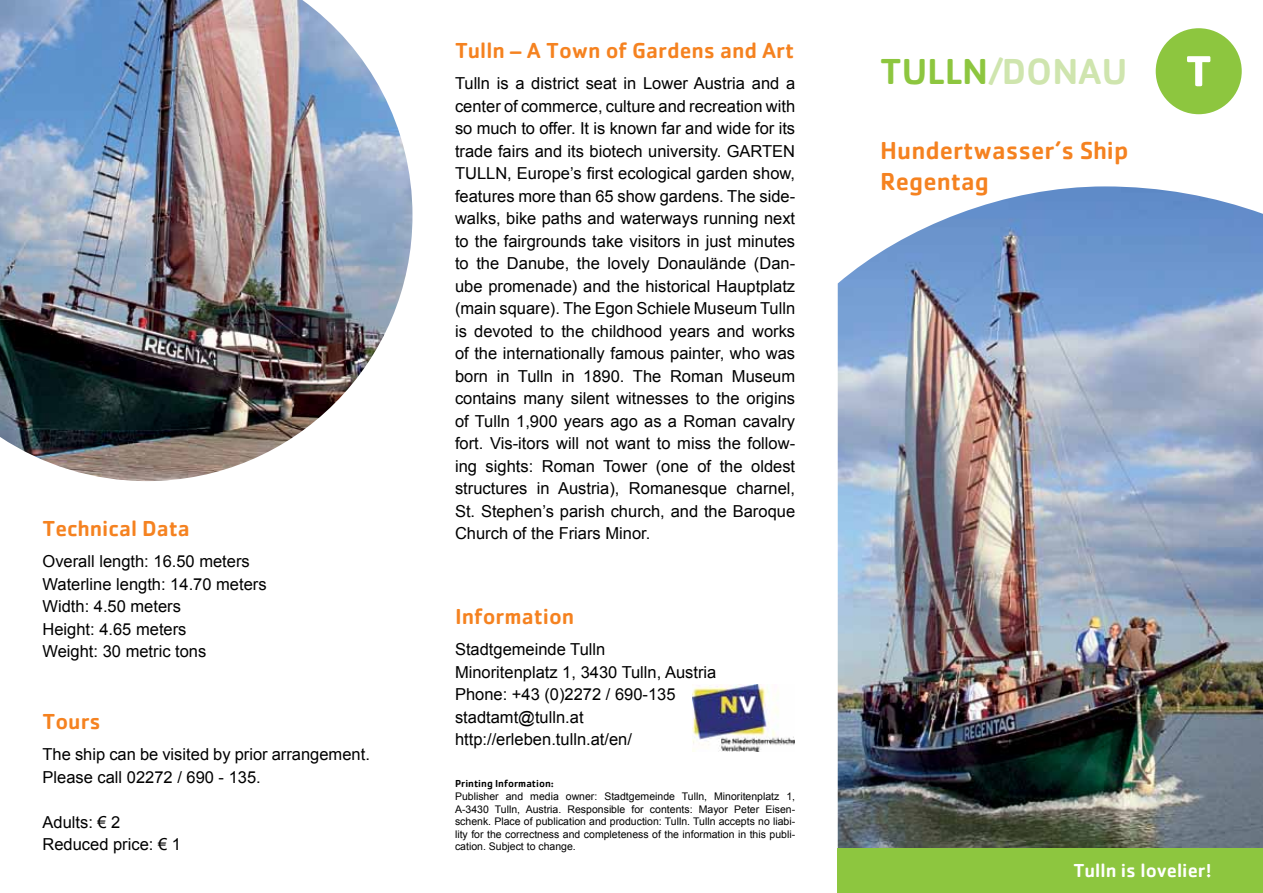
<style>
.page{position:relative;width:1263px;height:893px;background:#fff}
.page>*{position:absolute;margin:0;border:0;box-sizing:border-box;transform-origin:0 0}
.t1{font:500 37.5px "Cachet Std";color:#cfe5ae}
.t2{font:500 25.5px/30.6px "Cachet Std";color:#f58220}
.t3{font:500 22.5px "Cachet Std";color:#f58220}
.t4{font:500 19.5px "Cachet Std";color:#fff}
.t5{font:16.5px/22.5px "Arial";color:#000}
.t6{font:10.5px/12.6px "Arial";color:#000;text-align:justify}
.t7{font:500 10.5px "Cachet Std";color:#000}
.s1{color:#8dc63f}
</style>
<div class="page">
<img style="left:838px;top:186px;width:425px;height:662px">
<div style="left:1156px;top:28px;width:86px;height:86px;background:#8dc63f;border-radius:50%"></div>
<svg style="left:1187px;top:56px;width:23px;height:30px"></svg>
<div style="left:838px;top:848px;width:425px;height:45px;background:#8dc63f"></div>
<img style="left:0;top:0;width:412px;height:481px">
<img style="left:693px;top:685px;width:102px;height:66px">
<h3 class="t3" style="left:43px;top:515px;width:149px">Technical Data</h3>
<p class="t5" style="left:43px;top:551px;width:226px">Overall length: 16.50 meters<br>Waterline length: 14.70 meters<br>Width: 4.50 meters<br>Height: 4.65 meters<br>Weight: 30 metric tons</p>
<h3 class="t3" style="left:43px;top:708px;width:60px">Tours</h3>
<p class="t5" style="left:43px;top:744px;width:329px">The ship can be visited by prior arrangement.<br>Please call 02272 / 690 - 135.</p>
<p class="t5" style="left:43px;top:811px;width:140px">Adults: € 2<br>Reduced price: € 1</p>
<h3 class="t3" style="left:455px;top:37px;width:341px">Tulln – A Town of Gardens and Art</h3>
<p class="t5" style="left:455px;top:72px;width:342px;text-align:justify">Tulln is a district seat in Lower Austria and a center of commerce, culture and recreation with so much to offer. It is known far and wide for its trade fairs and its biotech university. GARTEN TULLN, Europe’s first ecological garden show, features more than 65 show gardens. The side&shy;walks, bike paths and waterways running next to the fairgrounds take visitors in just minutes to the Danube, the lovely Donaulände (Dan&shy;ube promenade) and the historical Hauptplatz (main square). The Egon Schiele Museum Tulln is devoted to the childhood years and works of the internationally famous painter, who was born in Tulln in 1890. The Roman Museum contains many silent witnesses to the origins of Tulln 1,900 years ago as a Roman cavalry fort. Vis-itors will not want to miss the follow&shy;ing sights: Roman Tower (one of the oldest structures in Austria), Romanesque charnel, St. Stephen’s parish church, and the Baroque Church of the Friars Minor.</p>
<h3 class="t3" style="left:455px;top:603px;width:121px">Information</h3>
<p class="t5" style="left:455px;top:638px;width:263px">Stadtgemeinde Tulln<br>Minoritenplatz 1, 3430 Tulln, Austria<br>Phone: +43 (0)2272 / 690-135 stadtamt@tulln.at http://erleben.tulln.at/en/</p>
<p class="t7" style="left:455px;top:777px;width:100px">Printing Information:</p>
<p class="t6" style="left:455px;top:790px;width:342px">Publisher and media owner: Stadtgemeinde Tulln, Minoritenplatz 1, A-3430 Tulln, Austria. Responsible for contents: Mayor Peter Eisen&shy;schenk. Place of publication and production: Tulln. Tulln accepts no liabi&shy;lity for the correctness and completeness of the information in this publi&shy;cation. Subject to change.</p>
<h1 class="t1" style="left:880px;top:49px;width:249px"><span class="s1">TULLN</span>/DONAU</h1>
<h2 class="t2" style="left:880px;top:134px;width:250px">Hundertwasser’s Ship<br>Regentag</h2>
<p class="t4" style="left:1073px;top:859px;width:140px">Tulln is lovelier!</p>
</div>
